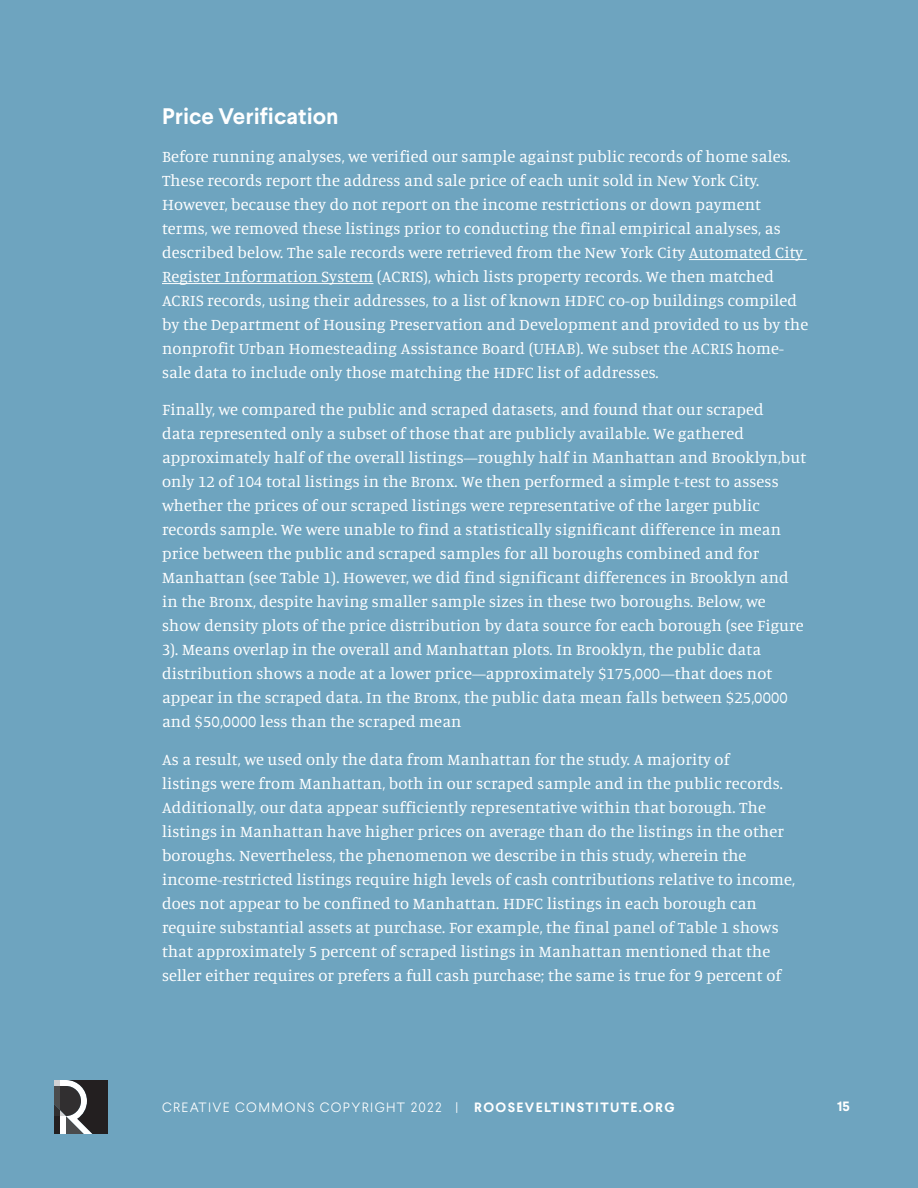
<style>
.page{position:relative;width:918px;height:1188px;background:#6ea4bf}
.page>*{position:absolute;margin:0;border:0;box-sizing:border-box;transform-origin:0 0}
.Header_3{font:700 22.5px "Larsseit";color:#fff}
.Body_Text_1{font:16.5px/24px "Manuale";letter-spacing:.01em;color:#fff}
.t1{font:300 13.5px "Larsseit";letter-spacing:.1em;color:#fff}
.t2{font:700 13.5px "Larsseit";color:#fff}
.s1{font-weight:700}
</style>
<div class="page">
<hr style="left:689px;top:259px;width:118px;height:1px;background:#fff">
<hr style="left:162px;top:283px;width:211px;height:1px;background:#fff">
<svg style="left:54px;top:1080px;width:54px;height:54px;background:#575657"></svg>
<p class="Header_3" style="left:162px;top:102px;width:178px">Price Verification</p>
<p class="Body_Text_1" style="left:162px;top:144px;width:648px">Before running analyses, we verified our sample against public records of home sales.<br>These records report the address and sale price of each unit sold in New York City.<br>However, because they do not report on the income restrictions or down payment terms, we removed these listings prior to conducting the final empirical analyses, as described below. The sale records were retrieved from the New York City Automated City Register Information System (ACRIS), which lists property records. We then matched ACRIS records, using their addresses, to a list of known HDFC co-op buildings compiled by the Department of Housing Preservation and Development and provided to us by the nonprofit Urban Homesteading Assistance Board (UHAB). We subset the ACRIS home&shy;sale data to include only those matching the HDFC list of addresses.</p>
<p class="Body_Text_1" style="left:162px;top:397px;width:646px">Finally, we compared the public and scraped datasets, and found that our scraped<br>data represented only a subset of those that are publicly available. We gathered approximately half of the overall listings—roughly half in Manhattan and Brooklyn,but only 12 of 104 total listings in the Bronx. We then performed a simple t-test to assess whether the prices of our scraped listings were representative of the larger public records sample. We were unable to find a statistically significant difference in mean price between the public and scraped samples for all boroughs combined and for Manhattan (see Table 1). However, we did find significant differences in Brooklyn and in the Bronx, despite having smaller sample sizes in these two boroughs. Below, we show density plots of the price distribution by data source for each borough (see Figure 3). Means overlap in the overall and Manhattan plots. In Brooklyn, the public data distribution shows a node at a lower price—approximately $175,000—that does not appear in the scraped data. In the Bronx, the public data mean falls between $25,0000 and $50,0000 less than the scraped mean</p>
<p class="Body_Text_1" style="left:162px;top:747px;width:634px">As a result, we used only the data from Manhattan for the study. A majority of<br>listings were from Manhattan, both in our scraped sample and in the public records.<br>Additionally, our data appear sufficiently representative within that borough. The listings in Manhattan have higher prices on average than do the listings in the other boroughs. Nevertheless, the phenomenon we describe in this study, wherein the income-restricted listings require high levels of cash contributions relative to income, does not appear to be confined to Manhattan. HDFC listings in each borough can require substantial assets at purchase. For example, the final panel of Table 1 shows that approximately 5 percent of scraped listings in Manhattan mentioned that the seller either requires or prefers a full cash purchase; the same is true for 9 percent of</p>
<p class="t1" style="left:162px;top:1098px;width:514px">CREATIVE COMMONS COPYRIGHT 2022 | <span class="s1">ROOSEVELTINSTITUTE.ORG</span></p>
<p class="t2" style="left:837px;top:1098px;width:14px">15</p>
</div>
